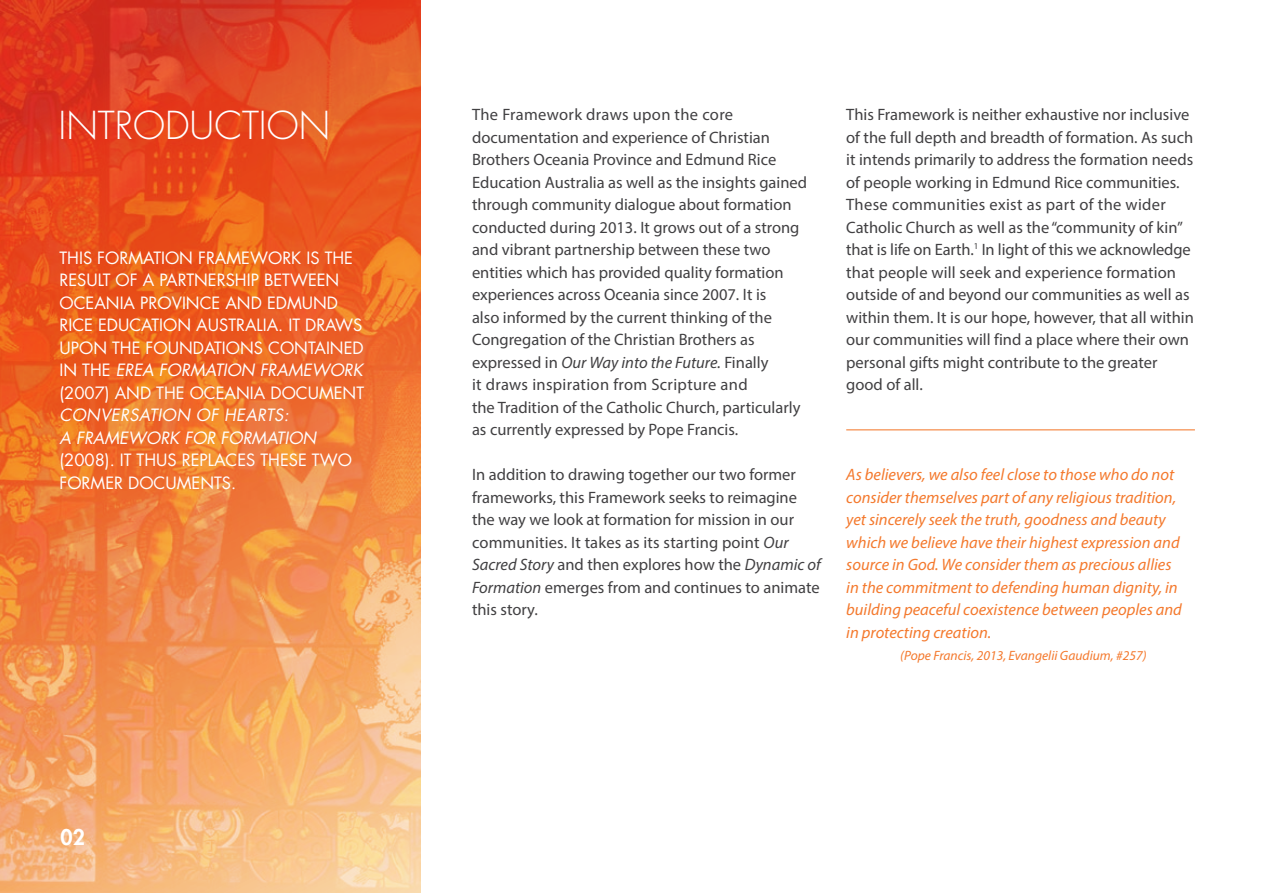
<style>
.page{position:relative;width:1263px;height:893px;background:#fff}
.page>*{position:absolute;margin:0;border:0;box-sizing:border-box;transform-origin:0 0}
.t1{font:300 37.5px "Futura Std";color:#fff}
.t2{font:800 21px "Futura Std";color:#fff}
.t3{font:16.5px/22.5px "Myriad Pro";color:#414042}
.t4{font:italic 16.5px/22.5px "Myriad Pro";color:#f4792d}
.t5{font:16.5px/22.5px "Futura Std";color:#fff}
.t6{font:italic 16.5px/22.5px "Futura Std";color:#fff}
.t7{font:italic 13.5px "Myriad Pro";color:#f4792d}
.s1{font-style:italic}
</style>
<div class="page">
<img style="left:0;top:0;width:421px;height:893px">
<hr style="left:846px;top:429px;width:349px;height:1px;background:#f4792d">
<h1 class="t1" style="left:58px;top:108px;width:273px">INTRODUCTION</h1>
<p class="t5" style="left:60px;top:247px;width:306px">THIS FORMATION FRAMEWORK IS THE<br>RESULT OF A PARTNERSHIP BETWEEN<br>OCEANIA PROVINCE AND EDMUND<br>RICE EDUCATION AUSTRALIA. IT DRAWS<br>UPON THE FOUNDATIONS CONTAINED<br>IN THE <span class="s1">EREA FORMATION FRAMEWORK </span>(2007) AND THE OCEANIA DOCUMENT</p>
<p class="t6" style="left:60px;top:405px;width:258px">CONVERSATION OF HEARTS:<br>A FRAMEWORK FOR FORMATION</p>
<p class="t5" style="left:60px;top:450px;width:294px">(2008). IT THUS REPLACES THESE TWO<br>FORMER DOCUMENTS.</p>
<p class="t2" style="left:61px;top:828px;width:26px">02</p>
<p class="t3" style="left:472px;top:103px;width:337px">The Framework draws upon the core documentation and experience of Christian Brothers Oceania Province and Edmund Rice Education Australia as well as the insights gained through community dialogue about formation conducted during 2013. It grows out of a strong and vibrant partnership between these two entities which has provided quality formation experiences across Oceania since 2007. It is<br>also informed by the current thinking of the Congregation of the Christian Brothers as expressed in <span class="s1">Our Way into the Future.</span> Finally<br>it draws inspiration from Scripture and<br>the Tradition of the Catholic Church, particularly as currently expressed by Pope Francis.</p>
<p class="t3" style="left:472px;top:463px;width:350px">In addition to drawing together our two former frameworks, this Framework seeks to reimagine the way we look at formation for mission in our communities. It takes as its starting point <span class="s1">Our Sacred Story</span> and then explores how the <span class="s1">Dynamic of Formation</span> emerges from and continues to animate this story.</p>
<p class="t3" style="left:846px;top:103px;width:349px">This Framework is neither exhaustive nor inclusive of the full depth and breadth of formation. As such it intends primarily to address the formation needs of people working in Edmund Rice communities.<br>These communities exist as part of the wider Catholic Church as well as the “community of kin” that is life on Earth.<sup>1</sup> In light of this we acknowledge that people will seek and experience formation outside of and beyond our communities as well as within them. It is our hope, however, that all within our communities will find a place where their own personal gifts might contribute to the greater good of all.</p>
<p class="t4" style="left:846px;top:463px;width:337px">As believers, we also feel close to those who do not consider themselves part of any religious tradition, yet sincerely seek the truth, goodness and beauty which we believe have their highest expression and source in God. We consider them as precious allies in the commitment to defending human dignity, in building peaceful coexistence between peoples and in protecting creation.</p>
<p class="t7" style="left:900px;top:647px;width:248px">(Pope Francis, 2013, Evangelii Gaudium, #257)</p>
</div>
